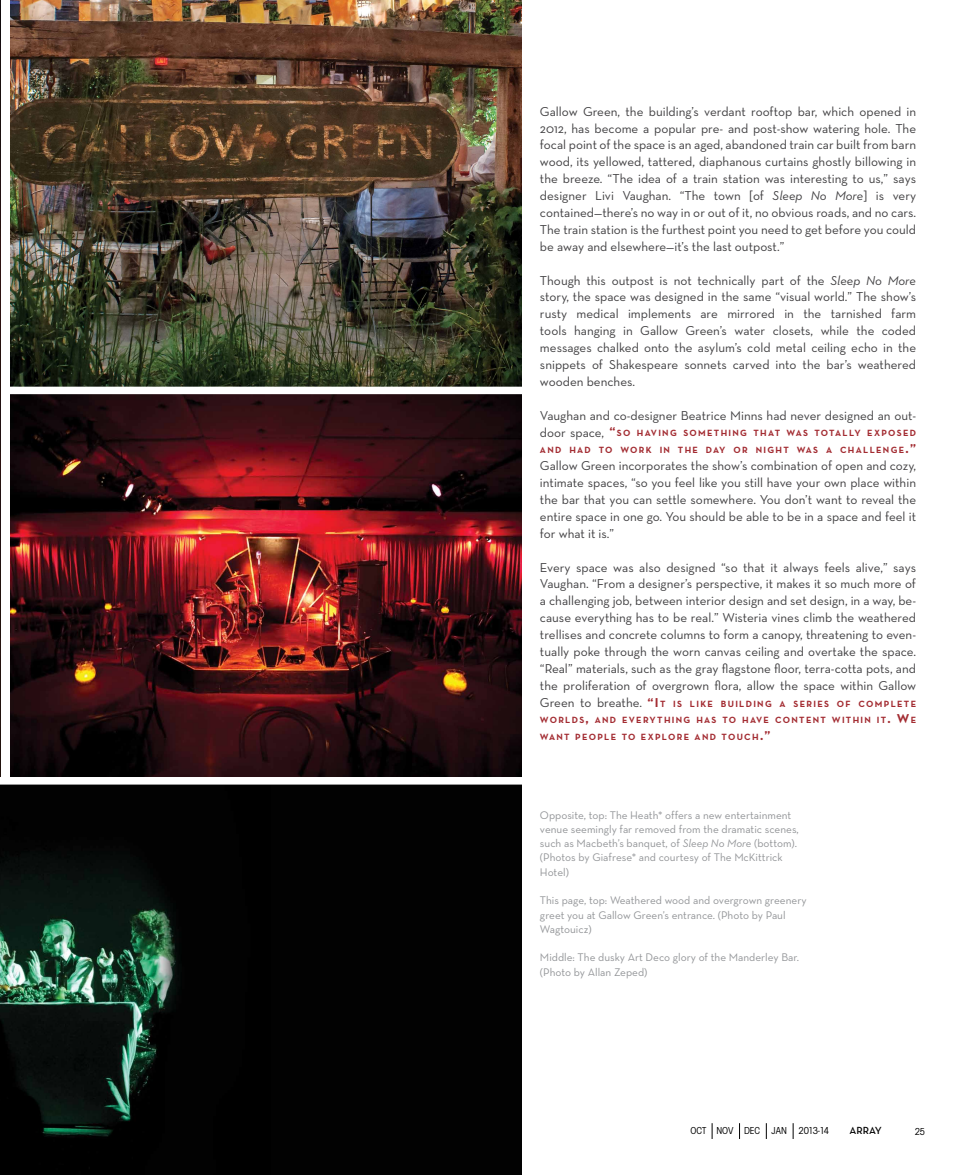
<style>
.page{position:relative;width:972px;height:1175px;background:#fff}
.page>*{position:absolute;margin:0;border:0;box-sizing:border-box;transform-origin:0 0}
.t1{font:13.2px/17px "Neutra Text";color:#414042;text-align:justify}
.t2{font:11.25px/14.2px "Neutra Text";color:#939598}
.t3{font:10.5px "Avant Garde Cd ITC";color:#000}
.t4{font:600 10.5px "Neutra Text";letter-spacing:-.005em;color:#000}
.t5{font:700 9.15px/16.8px "Neutra Text";letter-spacing:.145em;color:#a32c32}
.s1{font-style:italic}
.s2{font-weight:400;font-size:13.2px;color:#414042}
.s3{font-size:13.2px}
</style>
<div class="page">
<svg style="left:739px;top:1123px;width:1px;height:15px"></svg>
<svg style="left:712px;top:1123px;width:1px;height:15px"></svg>
<svg style="left:766px;top:1123px;width:1px;height:15px"></svg>
<svg style="left:793px;top:1123px;width:1px;height:15px"></svg>
<img style="left:10px;top:394px;width:511px;height:383px">
<img style="left:10px;top:0;width:511px;height:387px">
<img style="left:0;top:0;width:1px;height:777px">
<img style="left:0;top:784px;width:521px;height:390px">
<p class="t1" style="left:540px;top:102px;width:378px">Gallow Green, the building’s verdant rooftop bar, which opened in 2012, has become a popular pre- and post-show watering hole. The focal point of the space is an aged, abandoned train car built from barn wood, its yellowed, tattered, diaphanous curtains ghostly billowing in the breeze. “The idea of a train station was interesting to us,” says designer Livi Vaughan. “The town [of <span class="s1">Sleep No More</span>] is very contained—there’s no way in or out of it, no obvious roads, and no cars.<br>The train station is the furthest point you need to get before you could be away and elsewhere—it’s the last outpost.”</p>
<p class="t1" style="left:540px;top:271px;width:378px">Though this outpost is not technically part of the <span class="s1">Sleep No More </span>story, the space was designed in the same “visual world.” The show’s rusty medical implements are mirrored in the tarnished farm tools hanging in Gallow Green’s water closets, while the coded messages chalked onto the asylum’s cold metal ceiling echo in the snippets of Shakespeare sonnets carved into the bar’s weathered wooden benches.</p>
<p class="t1" style="left:540px;top:406px;width:378px">Vaughan and co-designer Beatrice Minns had never designed an out-</p>
<p class="t5" style="left:540px;top:425px;width:378px"><span class="s2">door space,</span> <span class="s3">“</span>SO HAVING SOMETHING THAT WAS TOTALLY EXPOSED<br>AND HAD TO WORK IN THE DAY OR NIGHT WAS A CHALLENGE<span class="s3">.”</span></p>
<p class="t1" style="left:540px;top:457px;width:378px">Gallow Green incorporates the show’s combination of open and cozy, intimate spaces, “so you feel like you still have your own place within the bar that you can settle somewhere. You don’t want to reveal the entire space in one go. You should be able to be in a space and feel it for what it is.”</p>
<p class="t1" style="left:540px;top:558px;width:378px">Every space was also designed “so that it always feels alive,” says Vaughan. “From a designer’s perspective, it makes it so much more of a challenging job, between interior design and set design, in a way, be&shy;cause everything has to be real.” Wisteria vines climb the weathered trellises and concrete columns to form a canopy, threatening to even&shy;tually poke through the worn canvas ceiling and overtake the space. “Real” materials, such as the gray flagstone floor, terra-cotta pots, and the proliferation of overgrown flora, allow the space within Gallow</p>
<p class="t5" style="left:540px;top:695px;width:378px;text-align:justify"><span class="s2">Green to breathe.</span> <span class="s3">“I</span>T IS LIKE BUILDING A SERIES OF COMPLETE WORLDS<span class="s3">,</span> AND EVERYTHING HAS TO HAVE CONTENT WITHIN IT<span class="s3">. W</span>E WANT PEOPLE TO EXPLORE AND TOUCH<span class="s3">.”</span></p>
<p class="t2" style="left:540px;top:807px;width:260px">Opposite, top: The Heath* offers a new entertainment venue seemingly far removed from the dramatic scenes, such as Macbeth’s banquet, of <span class="s1">Sleep No More</span> (bottom). (Photos by Giafrese* and courtesy of The McKittrick Hotel)</p>
<p class="t2" style="left:540px;top:893px;width:268px">This page, top: Weathered wood and overgrown greenery greet you at Gallow Green’s entrance. (Photo by Paul<br>Wagtouicz)</p>
<p class="t2" style="left:540px;top:950px;width:260px">Middle: The dusky Art Deco glory of the Manderley Bar. (Photo by Allan Zeped)</p>
<p class="t3" style="left:690px;top:1124px;width:140px">OCT NOV DEC JAN 2013-14</p>
<p class="t4" style="left:850px;top:1124px;width:34px">ARRAY</p>
<p class="t3" style="left:915px;top:1125px;width:12px">25</p>
</div>
